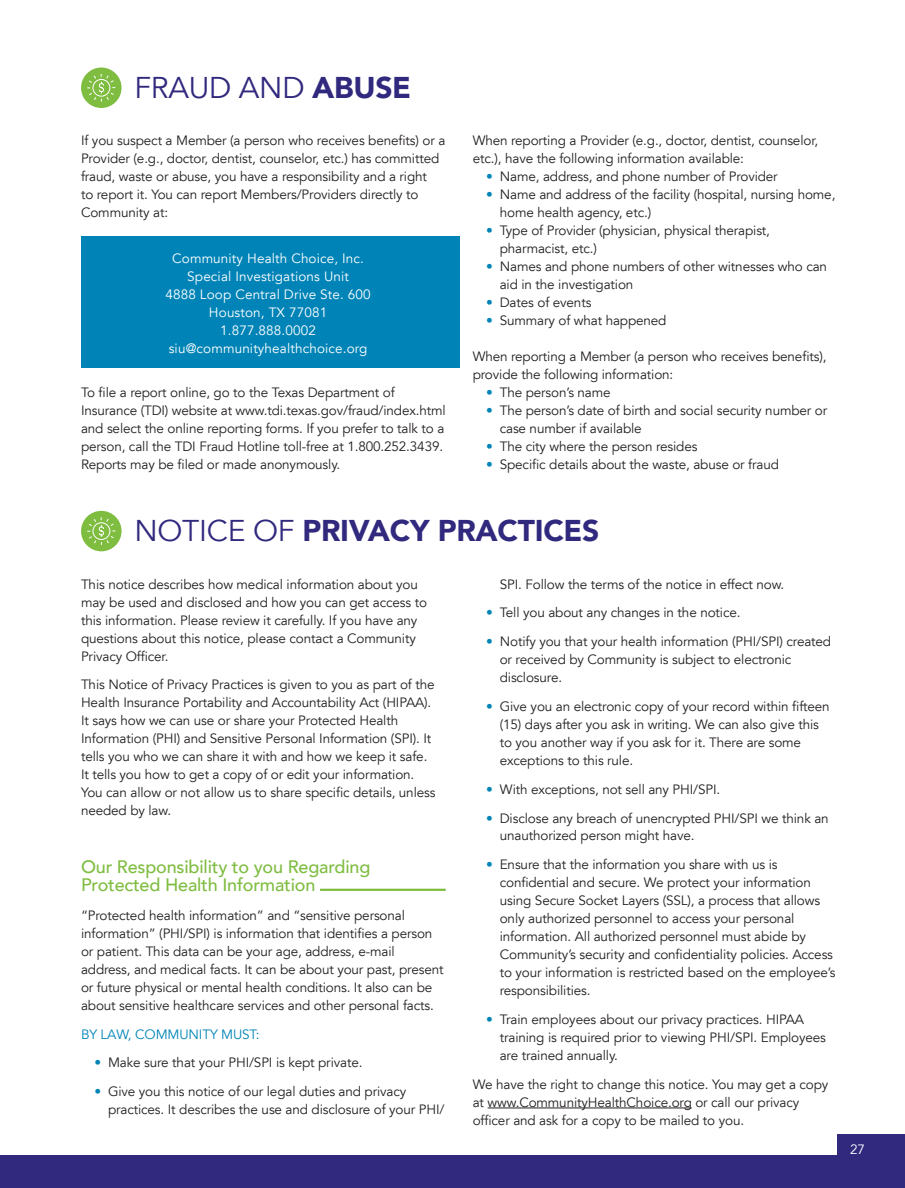
<style>
.page{position:relative;width:905px;height:1188px;background:#fff}
.page>*{position:absolute;margin:0;border:0;box-sizing:border-box;transform-origin:0 0}
.t1{font:900 30px "Avenir";letter-spacing:-.01em;color:#30297d}
.t2{font:30px "Avenir LT";letter-spacing:-.01em;color:#30297d}
.t3{font:500 18px/18px "Avenir";letter-spacing:-.01em;color:#7fbd41}
.t4{font:13.5px/18px "Avenir LT";letter-spacing:-.01em;color:#231f20}
.t5{font:13.5px/18px "Avenir LT";letter-spacing:.01em;color:#fff;text-align:center}
.t6{font:13.5px "Avenir LT";letter-spacing:-.01em;color:#0084b7}
.s1{font-family:"Avenir";font-weight:900}
.s2{color:#0084b7}
.s3{font-family:"Avenir LT";font-weight:400}
</style>
<div class="page">
<div style="left:0;top:1156px;width:904px;height:32px;background:#30297d"></div>
<div style="left:837px;top:1134px;width:67px;height:40px;background:#30297d"></div>
<div style="left:81px;top:68px;width:41px;height:40px;background:#7fbd41;border-radius:50%"></div>
<div style="left:81px;top:511px;width:41px;height:40px;background:#7fbd41;border-radius:50%"></div>
<svg style="left:86px;top:73px;width:30px;height:29px"></svg>
<svg style="left:86px;top:516px;width:30px;height:30px"></svg>
<hr style="left:320px;top:889px;width:125px;height:2px;background:#7fbd41">
<div style="left:81px;top:237px;width:378px;height:131px;background:#0084b7"></div>
<hr style="left:487px;top:1108px;width:204px;height:1px;background:#231f20">
<h1 class="t2" style="left:134px;top:70px;width:278px">FRAUD AND <span class="s1">ABUSE</span></h1>
<p class="t4" style="left:81px;top:132px;width:366px">If you suspect a Member (a person who receives benefits) or a Provider (e.g., doctor, dentist, counselor, etc.) has committed fraud, waste or abuse, you have a responsibility and a right<br>to report it. You can report Members/Providers directly to Community at:</p>
<p class="t5" style="left:165px;top:249px;width:207px">Community Health Choice, Inc.<br>Special Investigations Unit<br>4888 Loop Central Drive Ste. 600<br>Houston, TX 77081<br>1.877.888.0002 siu@communityhealthchoice.org</p>
<p class="t4" style="left:81px;top:384px;width:366px">To file a report online, go to the Texas Department of Insurance (TDI) website at www.tdi.texas.gov/fraud/index.html and select the online reporting forms. If you prefer to talk to a person, call the TDI Fraud Hotline toll-free at 1.800.252.3439.<br>Reports may be filed or made anonymously.</p>
<p class="t4" style="left:472px;top:132px;width:347px">When reporting a Provider (e.g., doctor, dentist, counselor, etc.), have the following information available:</p>
<p class="t4" style="left:486px;top:168px;width:293px"><span class="s2">•</span> Name, address, and phone number of Provider</p>
<p class="t4" style="left:500px;top:186px;width:337px;text-indent:-14px"><span class="s2">•</span> Name and address of the facility (hospital, nursing home, home health agency, etc.)</p>
<p class="t4" style="left:500px;top:222px;width:272px;text-indent:-14px"><span class="s2">•</span> Type of Provider (physician, physical therapist, pharmacist, etc.)</p>
<p class="t4" style="left:500px;top:258px;width:329px;text-indent:-14px"><span class="s2">•</span> Names and phone numbers of other witnesses who can aid in the investigation</p>
<p class="t4" style="left:486px;top:294px;width:107px"><span class="s2">•</span> Dates of events</p>
<p class="t4" style="left:486px;top:312px;width:182px"><span class="s2">•</span> Summary of what happened</p>
<p class="t4" style="left:472px;top:348px;width:355px">When reporting a Member (a person who receives benefits), provide the following information:</p>
<p class="t4" style="left:486px;top:384px;width:126px"><span class="s2">•</span> The person’s name</p>
<p class="t4" style="left:500px;top:402px;width:329px;text-indent:-14px"><span class="s2">•</span> The person’s date of birth and social security number or case number if available</p>
<p class="t4" style="left:486px;top:438px;width:213px"><span class="s2">•</span> The city where the person resides</p>
<p class="t4" style="left:486px;top:456px;width:294px"><span class="s2">•</span> Specific details about the waste, abuse or fraud</p>
<h1 class="t1" style="left:134px;top:505px;width:466px"><span class="s3">NOTICE OF</span> PRIVACY PRACTICES</h1>
<p class="t4" style="left:81px;top:575px;width:347px">This notice describes how medical information about you may be used and disclosed and how you can get access to this information. Please review it carefully. If you have any questions about this notice, please contact a Community Privacy Officer.</p>
<p class="t4" style="left:81px;top:676px;width:356px">This Notice of Privacy Practices is given to you as part of the Health Insurance Portability and Accountability Act (HIPAA).<br>It says how we can use or share your Protected Health Information (PHI) and Sensitive Personal Information (SPI). It tells you who we can share it with and how we keep it safe.<br>It tells you how to get a copy of or edit your information.<br>You can allow or not allow us to share specific details, unless needed by law.</p>
<h2 class="t3" style="left:81px;top:857px;width:291px">Our Responsibility to you Regarding<br>Protected Health Information</h2>
<p class="t4" style="left:81px;top:906px;width:364px">“Protected health information” and “sensitive personal information” (PHI/SPI) is information that identifies a person or patient. This data can be your age, address, e-mail address, and medical facts. It can be about your past, present or future physical or mental health conditions. It also can be about sensitive healthcare services and other personal facts.</p>
<p class="t6" style="left:81px;top:1026px;width:180px">BY LAW, COMMUNITY MUST:</p>
<p class="t4" style="left:94px;top:1054px;width:269px"><span class="s2">•</span> Make sure that your PHI/SPI is kept private.</p>
<p class="t4" style="left:108px;top:1083px;width:338px;text-indent:-14px"><span class="s2">•</span> Give you this notice of our legal duties and privacy practices. It describes the use and disclosure of your PHI/</p>
<p class="t4" style="left:500px;top:575px;width:286px">SPI. Follow the terms of the notice in effect now.</p>
<p class="t4" style="left:486px;top:604px;width:256px"><span class="s2">•</span> Tell you about any changes in the notice.</p>
<p class="t4" style="left:500px;top:633px;width:333px;text-indent:-14px"><span class="s2">•</span> Notify you that your health information (PHI/SPI) created or received by Community is subject to electronic disclosure.</p>
<p class="t4" style="left:500px;top:698px;width:331px;text-indent:-14px"><span class="s2">•</span> Give you an electronic copy of your record within fifteen (15) days after you ask in writing. We can also give this to you another way if you ask for it. There are some exceptions to this rule.</p>
<p class="t4" style="left:486px;top:780px;width:235px"><span class="s2">•</span> With exceptions, not sell any PHI/SPI.</p>
<p class="t4" style="left:500px;top:809px;width:330px;text-indent:-14px"><span class="s2">•</span> Disclose any breach of unencrypted PHI/SPI we think an unauthorized person might have.</p>
<p class="t4" style="left:500px;top:856px;width:337px;text-indent:-14px"><span class="s2">•</span> Ensure that the information you share with us is confidential and secure. We protect your information using Secure Socket Layers (SSL), a process that allows only authorized personnel to access your personal information. All authorized personnel must abide by Community’s security and confidentiality policies. Access to your information is restricted based on the employee’s responsibilities.</p>
<p class="t4" style="left:500px;top:1011px;width:328px;text-indent:-14px"><span class="s2">•</span> Train employees about our privacy practices. HIPAA training is required prior to viewing PHI/SPI. Employees are trained annually.</p>
<p class="t4" style="left:472px;top:1076px;width:357px">We have the right to change this notice. You may get a copy at www.CommunityHealthChoice.org or call our privacy officer and ask for a copy to be mailed to you.</p>
<p class="t5" style="left:850px;top:1141px;width:16px">27</p>
</div>
